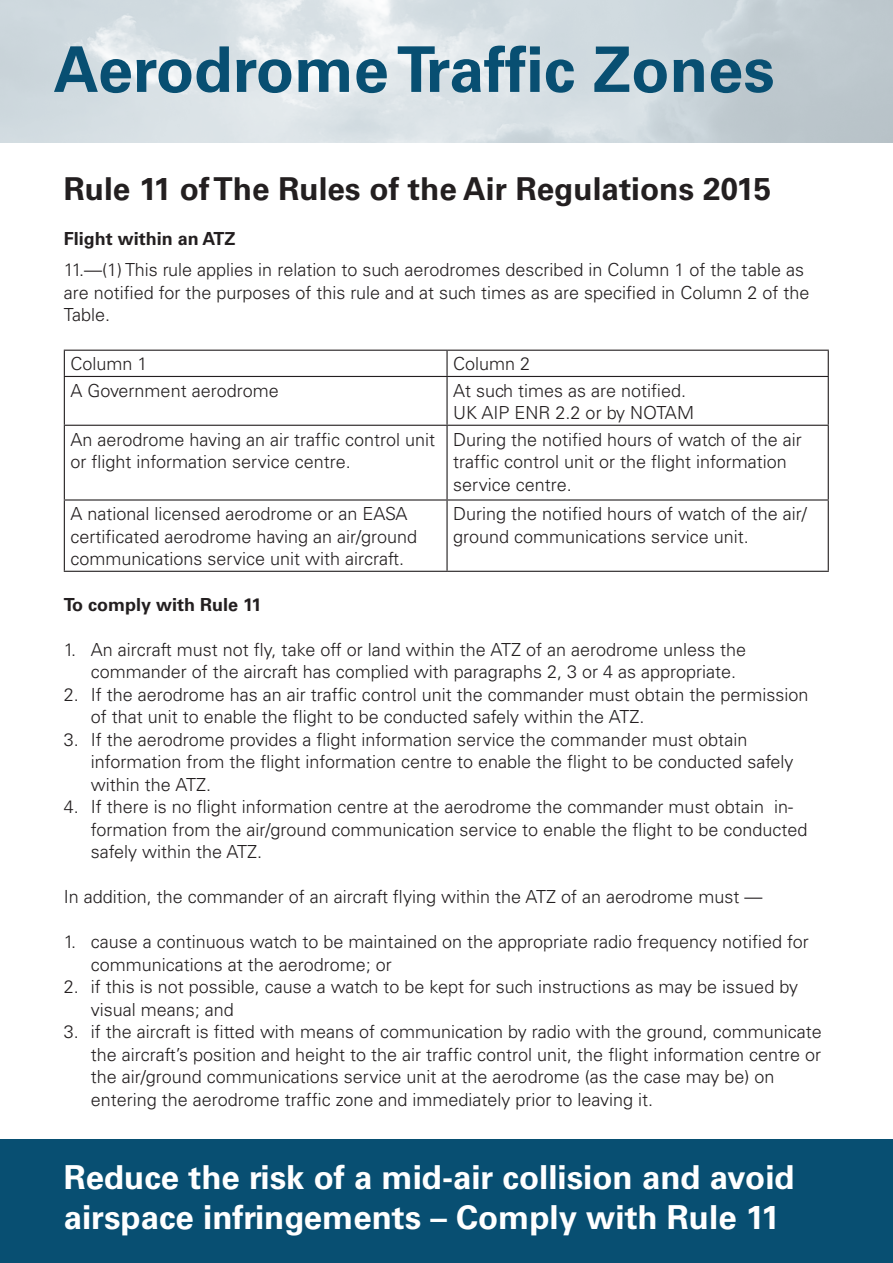
<style>
.page{position:relative;width:893px;height:1263px;background:#fff}
.page>*{position:absolute;margin:0;border:0;box-sizing:border-box;transform-origin:0 0}
.t1{font:700 63px "Univers";color:#084f72}
.t2{font:700 33px/40.5px "Univers";color:#fff}
.t3{font:700 31.5px "Univers";color:#231f20}
.t4{font:300 18px/22.5px "Univers";color:#231f20}
.t5{font:700 18px "Univers";color:#231f20}
</style>
<div class="page">
<hr style="left:64px;top:377px;width:1px;height:48px;background:#231f20">
<hr style="left:446px;top:377px;width:2px;height:48px;background:#231f20">
<hr style="left:828px;top:377px;width:1px;height:48px;background:#231f20">
<hr style="left:64px;top:425px;width:383px;height:1px;background:#231f20">
<hr style="left:64px;top:426px;width:1px;height:73px;background:#231f20">
<hr style="left:447px;top:425px;width:382px;height:1px;background:#231f20">
<hr style="left:446px;top:426px;width:2px;height:73px;background:#231f20">
<hr style="left:828px;top:426px;width:1px;height:73px;background:#231f20">
<hr style="left:64px;top:499px;width:383px;height:2px;background:#231f20">
<hr style="left:64px;top:501px;width:1px;height:70px;background:#231f20">
<hr style="left:447px;top:499px;width:382px;height:2px;background:#231f20">
<hr style="left:446px;top:501px;width:2px;height:70px;background:#231f20">
<hr style="left:828px;top:501px;width:1px;height:70px;background:#231f20">
<hr style="left:64px;top:571px;width:383px;height:1px;background:#231f20">
<hr style="left:447px;top:571px;width:382px;height:1px;background:#231f20">
<hr style="left:64px;top:350px;width:383px;height:1px;background:#231f20">
<svg style="left:64px;top:351px;width:1px;height:25px"></svg>
<hr style="left:447px;top:350px;width:382px;height:1px;background:#231f20">
<hr style="left:446px;top:351px;width:2px;height:25px;background:#231f20">
<svg style="left:828px;top:351px;width:1px;height:25px"></svg>
<hr style="left:64px;top:376px;width:383px;height:1px;background:#231f20">
<hr style="left:447px;top:376px;width:382px;height:1px;background:#231f20">
<svg style="left:0;top:0;width:893px;height:142px;background:#d3dce0"></svg>
<div style="left:0;top:1140px;width:893px;height:123px;background:#084f72"></div>
<p class="t1" style="left:54px;top:33px;width:722px">Aerodrome Traffic Zones</p>
<p class="t3" style="left:64px;top:171px;width:709px">Rule 11 of The Rules of the Air Regulations 2015</p>
<p class="t5" style="left:64px;top:228px;width:173px">Flight within an ATZ</p>
<p class="t4" style="left:64px;top:258px;width:747px">11.—(1) This rule applies in relation to such aerodromes described in Column 1 of the table as are notified for the purposes of this rule and at such times as are specified in Column 2 of the</p>
<p class="t4" style="left:64px;top:303px;width:48px">Table.</p>
<p class="t4" style="left:70px;top:353px;width:79px">Column 1</p>
<p class="t4" style="left:453px;top:353px;width:79px">Column 2</p>
<p class="t4" style="left:70px;top:379px;width:210px">A Government aerodrome</p>
<p class="t4" style="left:453px;top:379px;width:235px">At such times as are notified.</p>
<p class="t4" style="left:453px;top:402px;width:242px">UK AIP ENR 2.2 or by NOTAM</p>
<p class="t4" style="left:70px;top:428px;width:366px">An aerodrome having an air traffic control unit or flight information service centre.</p>
<p class="t4" style="left:453px;top:428px;width:350px">During the notified hours of watch of the air traffic control unit or the flight information service centre.</p>
<p class="t4" style="left:70px;top:503px;width:348px">A national licensed aerodrome or an EASA certificated aerodrome having an air/ground communications service unit with aircraft.</p>
<p class="t4" style="left:453px;top:503px;width:355px">During the notified hours of watch of the air/ ground communications service unit.</p>
<p class="t5" style="left:64px;top:594px;width:199px">To comply with Rule 11</p>
<p class="t4" style="left:91px;top:638px;width:657px;text-indent:-27px">1. An aircraft must not fly, take off or land within the ATZ of an aerodrome unless the commander of the aircraft has complied with paragraphs 2, 3 or 4 as appropriate.</p>
<p class="t4" style="left:91px;top:683px;width:719px;text-indent:-27px">2. If the aerodrome has an air traffic control unit the commander must obtain the permission of that unit to enable the flight to be conducted safely within the ATZ.</p>
<p class="t4" style="left:91px;top:728px;width:704px;text-indent:-27px">3. If the aerodrome provides a flight information service the commander must obtain information from the flight information centre to enable the flight to be conducted safely within the ATZ.</p>
<p class="t4" style="left:91px;top:796px;width:718px;text-indent:-27px">4. If there is no flight information centre at the aerodrome the commander must obtain in&shy;formation from the air/ground communication service to enable the flight to be conducted safely within the ATZ.</p>
<p class="t4" style="left:64px;top:886px;width:700px">In addition, the commander of an aircraft flying within the ATZ of an aerodrome must —</p>
<p class="t4" style="left:91px;top:931px;width:719px;text-indent:-27px">1. cause a continuous watch to be maintained on the appropriate radio frequency notified for communications at the aerodrome; or</p>
<p class="t4" style="left:91px;top:976px;width:709px;text-indent:-27px">2. if this is not possible, cause a watch to be kept for such instructions as may be issued by visual means; and</p>
<p class="t4" style="left:91px;top:1021px;width:732px;text-indent:-27px">3. if the aircraft is fitted with means of communication by radio with the ground, communicate the aircraft’s position and height to the air traffic control unit, the flight information centre or the air/ground communications service unit at the aerodrome (as the case may be) on entering the aerodrome traffic zone and immediately prior to leaving it.</p>
<p class="t2" style="left:64px;top:1157px;width:732px">Reduce the risk of a mid-air collision and avoid airspace infringements – Comply with Rule 11</p>
</div>
